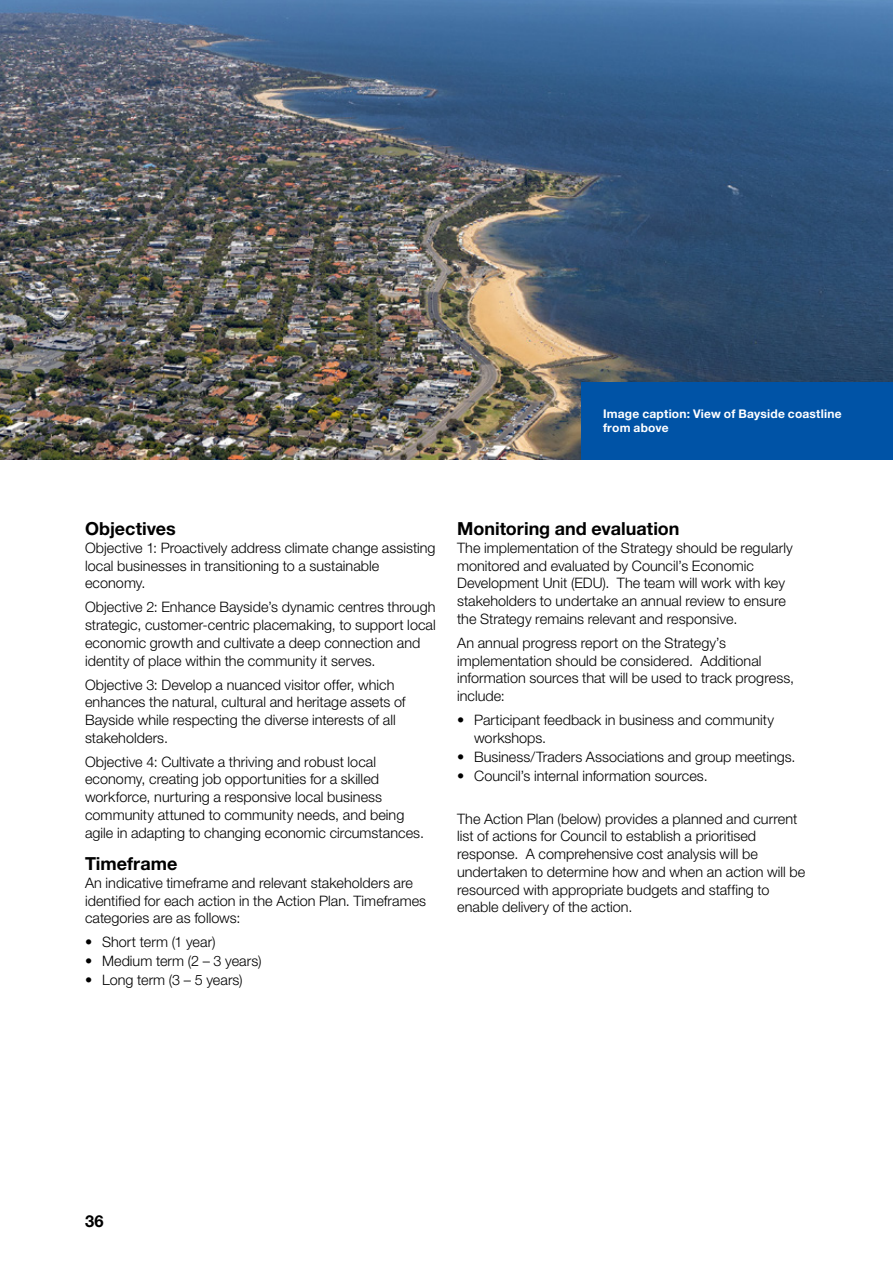
<style>
.page{position:relative;width:893px;height:1263px;background:#fff}
.page>*{position:absolute;margin:0;border:0;box-sizing:border-box;transform-origin:0 0}
._3__Subheading{font:700 18px "Helvetica Neue LT Std";color:#000}
.t1{font:700 16.5px "Helvetica Neue LT Std";color:#000}
._4__Body_copy{font:300 14.4px/17.7px "Helvetica Neue LT Std";color:#000}
._5__Caption_-_white{font:700 12px/13.5px "Helvetica Neue LT Std";letter-spacing:.015em;color:#fff}
</style>
<div class="page">
<img style="left:0;top:0;width:893px;height:459px">
<div style="left:581px;top:382px;width:312px;height:78px;background:#0053a6"></div>
<p class="_5__Caption_-_white" style="left:603px;top:407px;width:240px">Image caption: View of Bayside coastline from above</p>
<h4 class="_3__Subheading" style="left:85px;top:518px;width:92px">Objectives</h4>
<p class="_4__Body_copy" style="left:85px;top:539px;width:352px">Objective 1: Proactively address climate change assisting local businesses in transitioning to a sustainable economy.</p>
<p class="_4__Body_copy" style="left:85px;top:598px;width:352px">Objective 2: Enhance Bayside’s dynamic centres through strategic, customer-centric placemaking, to support local economic growth and cultivate a deep connection and identity of place within the community it serves.</p>
<p class="_4__Body_copy" style="left:85px;top:675px;width:322px">Objective 3: Develop a nuanced visitor offer, which enhances the natural, cultural and heritage assets of Bayside while respecting the diverse interests of all stakeholders.</p>
<p class="_4__Body_copy" style="left:85px;top:752px;width:340px">Objective 4: Cultivate a thriving and robust local economy, creating job opportunities for a skilled workforce, nurturing a responsive local business community attuned to community needs, and being agile in adapting to changing economic circumstances.</p>
<h4 class="_3__Subheading" style="left:85px;top:853px;width:94px">Timeframe</h4>
<p class="_4__Body_copy" style="left:85px;top:873px;width:343px">An indicative timeframe and relevant stakeholders are identified for each action in the Action Plan. Timeframes categories are as follows:</p>
<p class="_4__Body_copy" style="left:85px;top:933px;width:132px">• Short term (1 year)</p>
<p class="_4__Body_copy" style="left:85px;top:952px;width:178px">• Medium term (2 – 3 years)</p>
<p class="_4__Body_copy" style="left:85px;top:971px;width:159px">• Long term (3 – 5 years)</p>
<h4 class="_3__Subheading" style="left:457px;top:518px;width:224px">Monitoring and evaluation</h4>
<p class="_4__Body_copy" style="left:457px;top:539px;width:337px">The implementation of the Strategy should be regularly monitored and evaluated by Council’s Economic Development Unit (EDU). The team will work with key stakeholders to undertake an annual review to ensure the Strategy remains relevant and responsive.</p>
<p class="_4__Body_copy" style="left:457px;top:633px;width:339px">An annual progress report on the Strategy’s implementation should be considered. Additional information sources that will be used to track progress, include:</p>
<p class="_4__Body_copy" style="left:474px;top:711px;width:302px;text-indent:-17px">• Participant feedback in business and community workshops.</p>
<p class="_4__Body_copy" style="left:457px;top:747px;width:340px">• Business/Traders Associations and group meetings.</p>
<p class="_4__Body_copy" style="left:457px;top:766px;width:252px">• Council’s internal information sources.</p>
<p class="_4__Body_copy" style="left:457px;top:809px;width:350px">The Action Plan (below) provides a planned and current list of actions for Council to establish a prioritised response. A comprehensive cost analysis will be undertaken to determine how and when an action will be resourced with appropriate budgets and staffing to enable delivery of the action.</p>
<p class="t1" style="left:85px;top:1211px;width:20px">36</p>
</div>
